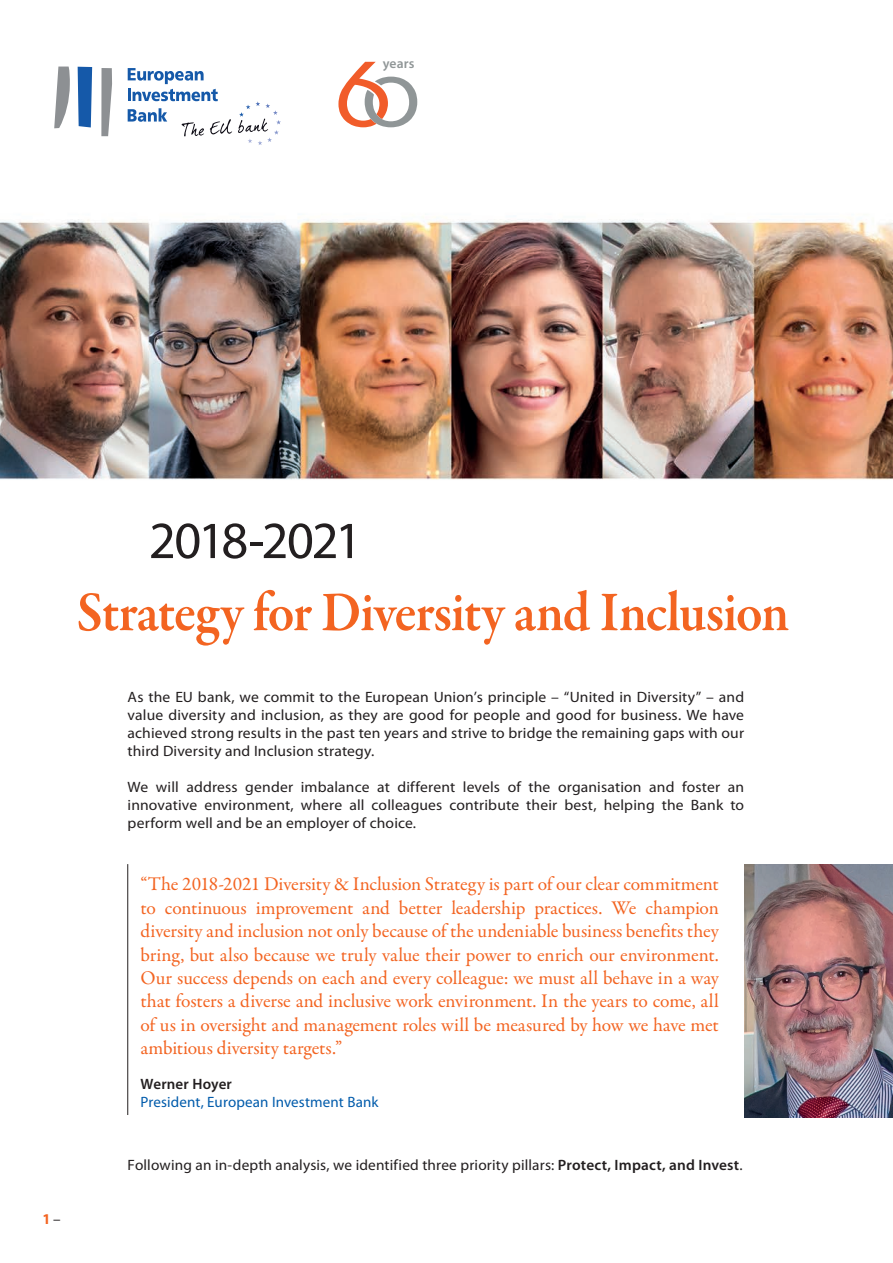
<style>
.page{position:relative;width:893px;height:1263px;background:#fff}
.page>*{position:absolute;margin:0;border:0;box-sizing:border-box;transform-origin:0 0}
.t1{font:600 57px "Garamond Premr Pro";letter-spacing:-.02em;color:#f36421;scale:.93 1}
.t2{font:52.5px "Myriad Pro";letter-spacing:-.05em;color:#231f20}
.t3{font:19.5px/23.4px "Garamond Premr Pro";letter-spacing:-.005em;color:#f36421;text-align:justify}
.t4{font:15px/18px "Myriad Pro";letter-spacing:.01em;color:#231f20;text-align:justify;scale:1.04 1}
.t5{font:15px "Myriad Pro";letter-spacing:.01em;color:#231f20}
.t6{font:15px "Myriad Pro";letter-spacing:.01em;color:#015bab}
.t7{font:600 15px "Myriad Pro";letter-spacing:.015em;color:#231f20}
.t8{font:700 15px "Myriad Pro";color:#f36421}
.t9{font:600 13.65px "Myriad Pro";letter-spacing:.005em;color:#909697}
.s1{font-weight:400;color:#231f20}
.s2{font-weight:600}
</style>
<div class="page">
<img style="left:0;top:217px;width:893px;height:263px">
<svg style="left:338px;top:62px;width:79px;height:65px"></svg>
<svg style="left:182px;top:122px;width:22px;height:14px"></svg>
<svg style="left:210px;top:119px;width:22px;height:15px"></svg>
<svg style="left:128px;top:68px;width:90px;height:33px"></svg>
<svg style="left:128px;top:108px;width:39px;height:14px"></svg>
<svg style="left:54px;top:67px;width:16px;height:61px"></svg>
<svg style="left:78px;top:67px;width:14px;height:60px"></svg>
<svg style="left:101px;top:68px;width:11px;height:68px"></svg>
<svg style="left:238px;top:101px;width:43px;height:44px"></svg>
<hr style="left:127px;top:864px;width:1px;height:251px;background:#231f20">
<img style="left:744px;top:864px;width:149px;height:253px">
<p class="t9" style="left:383px;top:56px;width:33px">years</p>
<h2 class="t2" style="left:149px;top:512px;width:215px">2018-2021</h2>
<h1 class="t1" style="left:77px;top:577px;width:768px">Strategy for Diversity and Inclusion</h1>
<p class="t4" style="left:128px;top:688px;width:594px">As the EU bank, we commit to the European Union’s principle – “United in Diversity” – and value diversity and inclusion, as they are good for people and good for business. We have achieved strong results in the past ten years and strive to bridge the remaining gaps with our third Diversity and Inclusion strategy.</p>
<p class="t4" style="left:128px;top:778px;width:594px">We will address gender imbalance at different levels of the organisation and foster an innovative environment, where all colleagues contribute their best, helping the Bank to perform well and be an employer of choice.</p>
<p class="t3" style="left:141px;top:873px;width:580px">“The 2018-2021 Diversity &amp; Inclusion Strategy is part of our clear commitment to continuous improvement and better leadership practices. We champion diversity and inclusion not only because of the undeniable business benefits they bring, but also because we truly value their power to enrich our environment.<br>Our success depends on each and every colleague: we must all behave in a way that fosters a diverse and inclusive work environment. In the years to come, all of us in oversight and management roles will be measured by how we have met ambitious diversity targets.”</p>
<p class="t7" style="left:141px;top:1076px;width:93px">Werner Hoyer</p>
<p class="t6" style="left:141px;top:1094px;width:240px">President, European Investment Bank</p>
<p class="t8" style="left:43px;top:1211px;width:20px">1 <span class="s1">–</span></p>
<p class="t5" style="left:128px;top:1157px;width:617px">Following an in-depth analysis, we identified three priority pillars: <span class="s2">Protect, Impact, and Invest</span>.</p>
</div>
